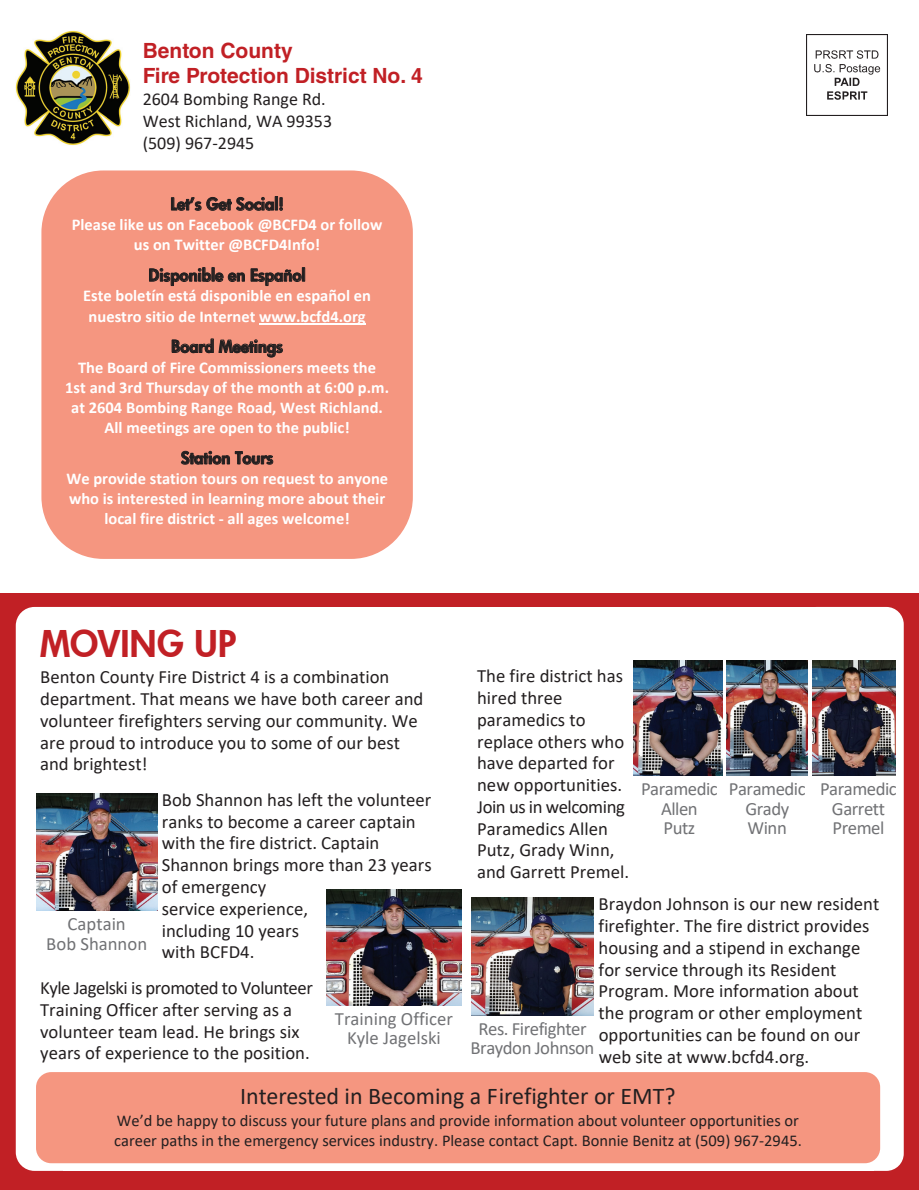
<style>
.page{position:relative;width:919px;height:1190px;background:#fff}
.page>*{position:absolute;margin:0;border:0;box-sizing:border-box;transform-origin:0 0}
.t1{font:36px "Futura Hv";color:#c12025}
.t2{font:24px "Calibri";color:#231f20}
.t3{font:700 21px/25px "Helvetica LT Std";color:#c12025}
.t4{font:18.75px/21.8px "Calibri";color:#231f20}
.t5{font:18.75px/19.5px "Calibri";letter-spacing:-.025em;color:#717275;text-align:center}
.t6{font:18.75px/19.5px "Calibri";color:#717275;text-align:center}
.t7{font:18px/22px "Calibri";color:#231f20}
.t8{font:700 16.5px/20.1px "Calibri";color:#fff;text-align:center}
.t9{font:16.5px/20.1px "Calibri";color:#231f20}
.t10{font:16.5px "Futura Hv";color:#231f20}
</style>
<div class="page">
<div style="left:0;top:593px;width:919px;height:596px;background:#c12025"></div>
<div style="left:16px;top:607px;width:112px;height:563px;background:#fff;border-radius:19px"></div>
<div style="left:63px;top:606px;width:810px;height:564px;background:#fff"></div>
<div style="left:799px;top:607px;width:104px;height:563px;background:#fff;border-radius:17px"></div>
<div style="left:41px;top:170px;width:372px;height:389px;background:#f59680;border-radius:62px"></div>
<div style="left:275px;top:196px;width:3px;height:14px;border:1px solid #231f20"></div>
<svg style="left:171px;top:197px;width:112px;height:14px"></svg>
<svg style="left:149px;top:267px;width:96px;height:19px"></svg>
<svg style="left:251px;top:268px;width:51px;height:18px"></svg>
<div style="left:302px;top:267px;width:3px;height:14px;border:1px solid #231f20"></div>
<hr style="left:259px;top:323px;width:106px;height:1px;background:#fff">
<svg style="left:172px;top:338px;width:111px;height:19px"></svg>
<svg style="left:181px;top:451px;width:92px;height:13px"></svg>
<img style="left:16px;top:30px;width:115px;height:115px">
<div style="left:36px;top:1071px;width:844px;height:91px;background:#f59680;border-radius:15px"></div>
<img style="left:36px;top:793px;width:122px;height:117px">
<img style="left:326px;top:889px;width:135px;height:116px">
<img style="left:471px;top:897px;width:122px;height:118px">
<img style="left:633px;top:661px;width:89px;height:114px">
<img style="left:726px;top:661px;width:81px;height:114px">
<img style="left:812px;top:661px;width:84px;height:114px">
<img style="left:806px;top:34px;width:81px;height:81px">
<p class="t3" style="left:143px;top:37px;width:282px">Benton County<br>Fire Protection District No. 4</p>
<p class="t7" style="left:143px;top:87px;width:191px">2604 Bombing Range Rd.<br>West Richland, WA 99353 (509) 967-2945</p>
<p class="t10" style="left:170px;top:193px;width:115px">Let’s Get Social!</p>
<p class="t8" style="left:72px;top:214px;width:312px">Please like us on Facebook @BCFD4 or follow us on Twitter @BCFD4Info!</p>
<p class="t10" style="left:149px;top:264px;width:158px">Disponible en Español</p>
<p class="t8" style="left:83px;top:285px;width:289px">Este boletín está disponible en español en nuestro sitio de Internet www.bcfd4.org</p>
<p class="t10" style="left:171px;top:335px;width:113px">Board Meetings</p>
<p class="t8" style="left:65px;top:357px;width:325px">The Board of Fire Commissioners meets the<br>1st and 3rd Thursday of the month at 6:00 p.m. at 2604 Bombing Range Road, West Richland.<br>All meetings are open to the public!</p>
<p class="t10" style="left:181px;top:446px;width:94px">Station Tours</p>
<p class="t8" style="left:66px;top:468px;width:323px">We provide station tours on request to anyone who is interested in learning more about their local fire district - all ages welcome!</p>
<h1 class="t1" style="left:40px;top:619px;width:198px">MOVING UP</h1>
<p class="t4" style="left:40px;top:665px;width:385px">Benton County Fire District 4 is a combination department. That means we have both career and volunteer firefighters serving our community. We are proud to introduce you to some of our best and brightest!</p>
<p class="t4" style="left:162px;top:788px;width:271px">Bob Shannon has left the volunteer ranks to become a career captain with the fire district. Captain<br>Shannon brings more than 23 years of emergency<br>service experience,<br>including 10 years<br>with BCFD4.</p>
<p class="t4" style="left:40px;top:976px;width:274px">Kyle Jagelski is promoted to Volunteer Training Officer after serving as a volunteer team lead. He brings six years of experience to the position.</p>
<p class="t4" style="left:477px;top:664px;width:153px">The fire district has hired three paramedics to replace others who have departed for new opportunities.<br>Join us in welcoming<br>Paramedics Allen<br>Putz, Grady Winn, and Garrett Premel.</p>
<p class="t4" style="left:598px;top:892px;width:282px">Braydon Johnson is our new resident firefighter. The fire district provides housing and a stipend in exchange for service through its Resident Program. More information about the program or other employment opportunities can be found on our web site at www.bcfd4.org.</p>
<p class="t2" style="left:240px;top:1078px;width:437px">Interested in Becoming a Firefighter or EMT?</p>
<p class="t9" style="left:114px;top:1109px;width:689px">We’d be happy to discuss your future plans and provide information about volunteer opportunities or career paths in the emergency services industry. Please contact Capt. Bonnie Benitz at (509) 967-2945.</p>
<p class="t5" style="left:641px;top:778px;width:78px">Paramedic<br>Allen<br>Putz</p>
<p class="t5" style="left:729px;top:778px;width:78px">Paramedic<br>Grady<br>Winn</p>
<p class="t5" style="left:820px;top:778px;width:78px">Paramedic<br>Garrett<br>Premel</p>
<p class="t6" style="left:46px;top:913px;width:102px">Captain<br>Bob Shannon</p>
<p class="t6" style="left:335px;top:1008px;width:120px">Training Officer<br>Kyle Jagelski</p>
<p class="t5" style="left:470px;top:1018px;width:125px">Res. Firefighter<br>Braydon Johnson</p>
</div>
